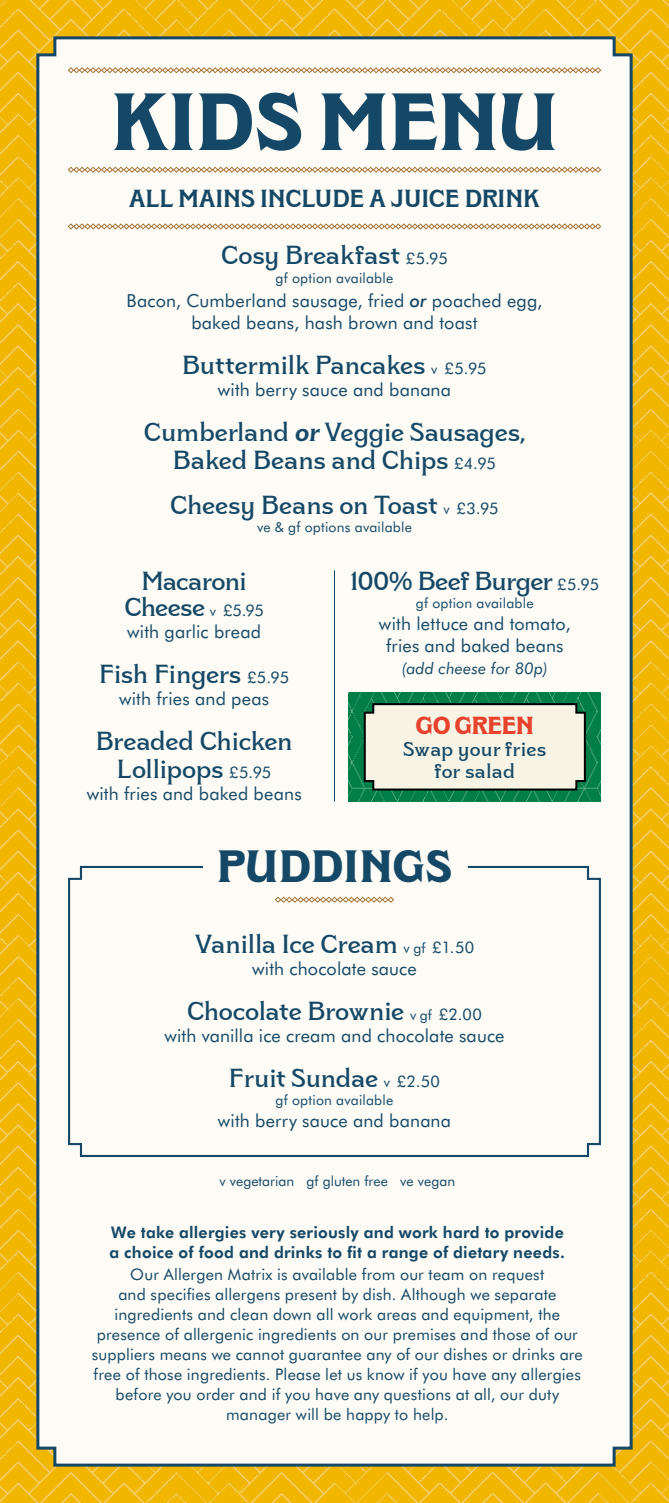
<style>
.page{position:relative;width:669px;height:1503px;background:#fff}
.page>*{position:absolute;margin:0;border:0;box-sizing:border-box;transform-origin:0 0}
.t1{font:700 80px "Clockmaker";letter-spacing:-.005em;color:#154866}
.t2{font:700 44px "Clockmaker";letter-spacing:.005em;color:#154866}
.t3{font:500 26px/28px "Clockmaker";letter-spacing:-.01em;color:#154866;text-align:center}
.t4{font:600 24px "Clockmaker";color:#154866}
.t5{font:700 24px "Clockmaker";letter-spacing:-.035em;color:#e8412c}
.t6{font:500 20px/22px "Clockmaker";letter-spacing:.005em;color:#154866;text-align:center}
.t7{font:18px/22px "Futura BT";letter-spacing:.01em;color:#154866;text-align:center}
.t8{font:16px/20px "Futura BT";letter-spacing:.015em;color:#154866;text-align:center}
.t9{font:700 16px/20px "Futura BT";letter-spacing:.015em;color:#154866}
.t10{font:italic 16px "Futura BT";letter-spacing:.01em;color:#154866}
.t11{font:14px "Futura BT";letter-spacing:.015em;color:#154866}
.s1{font-family:"Futura BT";font-weight:400;font-size:16px}
.s2{font-weight:500;font-style:italic}
.s3{font-family:"Futura BT";font-weight:400;font-size:14px}
.s4{font-weight:600}
</style>
<div class="page">
<img style="left:0;top:0;width:669px;height:1502px">
<div style="left:35px;top:35px;width:599px;height:1433px;background:#fcfbf5"></div>
<svg style="left:68px;top:167px;width:533px;height:6px"></svg>
<svg style="left:68px;top:223px;width:533px;height:6px"></svg>
<svg style="left:68px;top:67px;width:533px;height:6px"></svg>
<div style="left:67px;top:865px;width:535px;height:293px;background:#fcfbf5"></div>
<svg style="left:275px;top:896px;width:119px;height:6px"></svg>
<img style="left:349px;top:692px;width:252px;height:109px">
<hr style="left:334px;top:570px;width:1px;height:231px;background:#154866">
<svg style="left:363px;top:702px;width:224px;height:89px;background:#dfe2d3"></svg>
<h1 class="t1" style="left:111px;top:67px;width:449px">KIDS MENU</h1>
<h3 class="t4" style="left:129px;top:182px;width:413px">ALL MAINS INCLUDE A JUICE DRINK</h3>
<h3 class="t3" style="left:221px;top:241px;width:228px">Cosy Breakfast <span class="s1">£5.95</span></h3>
<p class="t11" style="left:276px;top:268px;width:119px">gf option available</p>
<p class="t7" style="left:127px;top:290px;width:417px">Bacon, Cumberland sausage, fried <span class="s2">or</span> poached egg, baked beans, hash brown and toast</p>
<h3 class="t3" style="left:182px;top:351px;width:306px">Buttermilk Pancakes <span class="s3">v</span> <span class="s1">£5.95</span></h3>
<p class="t7" style="left:218px;top:379px;width:235px">with berry sauce and banana</p>
<h3 class="t3" style="left:144px;top:418px;width:383px">Cumberland <span class="s4">or</span> Veggie Sausages,<br>Baked Beans and Chips <span class="s1">£4.95</span></h3>
<h3 class="t3" style="left:170px;top:491px;width:330px">Cheesy Beans on Toast <span class="s3">v</span> <span class="s1">£3.95</span></h3>
<p class="t11" style="left:257px;top:518px;width:156px">ve &amp; gf options available</p>
<h3 class="t3" style="left:124px;top:567px;width:141px;line-height:26px">Macaroni<br>Cheese <span class="s3">v</span> <span class="s1">£5.95</span></h3>
<p class="t7" style="left:127px;top:620px;width:135px">with garlic bread</p>
<h3 class="t3" style="left:99px;top:659px;width:191px">Fish Fingers <span class="s1">£5.95</span></h3>
<p class="t7" style="left:119px;top:687px;width:152px">with fries and peas</p>
<h3 class="t3" style="left:96px;top:726px;width:198px">Breaded Chicken<br>Lollipops <span class="s1">£5.95</span></h3>
<p class="t7" style="left:87px;top:782px;width:216px">with fries and baked beans</p>
<h3 class="t3" style="left:350px;top:566px;width:250px">100% Beef Burger <span class="s1">£5.95</span></h3>
<p class="t11" style="left:416px;top:594px;width:119px">gf option available</p>
<p class="t7" style="left:379px;top:612px;width:193px">with lettuce and tomato, fries and baked beans</p>
<p class="t10" style="left:402px;top:658px;width:148px">(add cheese for 80p)</p>
<h3 class="t5" style="left:415px;top:709px;width:120px">GO GREEN</h3>
<p class="t6" style="left:403px;top:737px;width:145px">Swap your fries for salad</p>
<h2 class="t2" style="left:217px;top:836px;width:237px">PUDDINGS</h2>
<h3 class="t3" style="left:195px;top:929px;width:281px">Vanilla Ice Cream <span class="s3">v gf</span> <span class="s1">£1.50</span></h3>
<p class="t7" style="left:252px;top:957px;width:166px">with chocolate sauce</p>
<h3 class="t3" style="left:187px;top:996px;width:296px">Chocolate Brownie <span class="s3">v gf</span> <span class="s1">£2.00</span></h3>
<p class="t7" style="left:164px;top:1024px;width:342px">with vanilla ice cream and chocolate sauce</p>
<h3 class="t3" style="left:229px;top:1063px;width:213px">Fruit Sundae <span class="s3">v</span> <span class="s1">£2.50</span></h3>
<p class="t11" style="left:276px;top:1091px;width:119px">gf option available</p>
<p class="t7" style="left:218px;top:1109px;width:235px">with berry sauce and banana</p>
<p class="t11" style="left:219px;top:1172px;width:237px">v vegetarian gf gluten free ve vegan</p>
<p class="t9" style="left:110px;top:1221px;width:457px">We take allergies very seriously and work hard to provide a choice of food and drinks to fit a range of dietary needs.</p>
<p class="t8" style="left:92px;top:1264px;width:493px">Our Allergen Matrix is available from our team on request<br>and specifies allergens present by dish. Although we separate ingredients and clean down all work areas and equipment, the presence of allergenic ingredients on our premises and those of our suppliers means we cannot guarantee any of our dishes or drinks are free of those ingredients. Please let us know if you have any allergies before you order and if you have any questions at all, our duty manager will be happy to help.</p>
</div>
